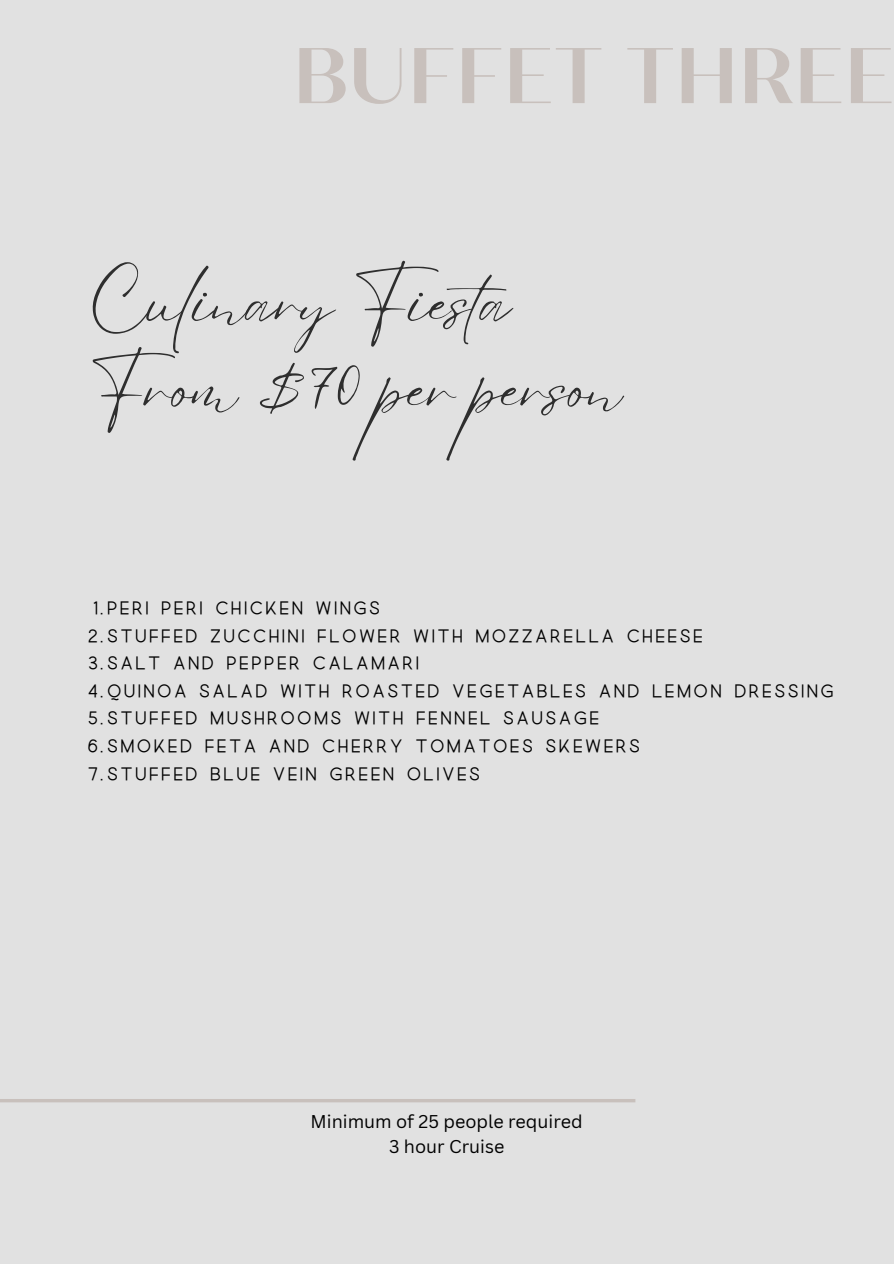
<style>
.page{position:relative;width:894px;height:1264px;background:#fff}
.page>*{position:absolute;margin:0;border:0;box-sizing:border-box;transform-origin:0 0}
.t1{font:700 78.6px "Quiche Display";letter-spacing:.02em;color:#c8c0bc}
.t2{font:62.1px/86.1px "Eyesome Script";color:#2e2e2e}
.t3{font:18px "Canva Sans";color:#000}
.t4{font:16.8px "Quick";letter-spacing:.1em;color:#000}
</style>
<div class="page">
<div style="left:0;top:0;width:893px;height:1263px;background:#e1e1e1"></div>
<hr style="left:0;top:1099px;width:635px;height:3px;background:#c8c0bc">
<h1 class="t1" style="left:293px;top:29px;width:601px">BUFFET THREE</h1>
<h2 class="t2" style="left:89px;top:255px;width:534px">Culinary Fiesta<br>From $70 per person</h2>
<p class="t4" style="left:92px;top:601px;width:289px">1.PERI PERI CHICKEN WINGS</p>
<p class="t4" style="left:88px;top:629px;width:617px">2.STUFFED ZUCCHINI FLOWER WITH MOZZARELLA CHEESE</p>
<p class="t4" style="left:88px;top:656px;width:333px">3.SALT AND PEPPER CALAMARI</p>
<p class="t4" style="left:87px;top:684px;width:748px">4.QUINOA SALAD WITH ROASTED VEGETABLES AND LEMON DRESSING</p>
<p class="t4" style="left:87px;top:711px;width:513px">5.STUFFED MUSHROOMS WITH FENNEL SAUSAGE</p>
<p class="t4" style="left:87px;top:739px;width:555px">6.SMOKED FETA AND CHERRY TOMATOES SKEWERS</p>
<p class="t4" style="left:87px;top:767px;width:394px">7.STUFFED BLUE VEIN GREEN OLIVES</p>
<p class="t3" style="left:310px;top:1109px;width:273px">Minimum of 25 people required</p>
<p class="t3" style="left:389px;top:1133px;width:117px">3 hour Cruise</p>
</div>
